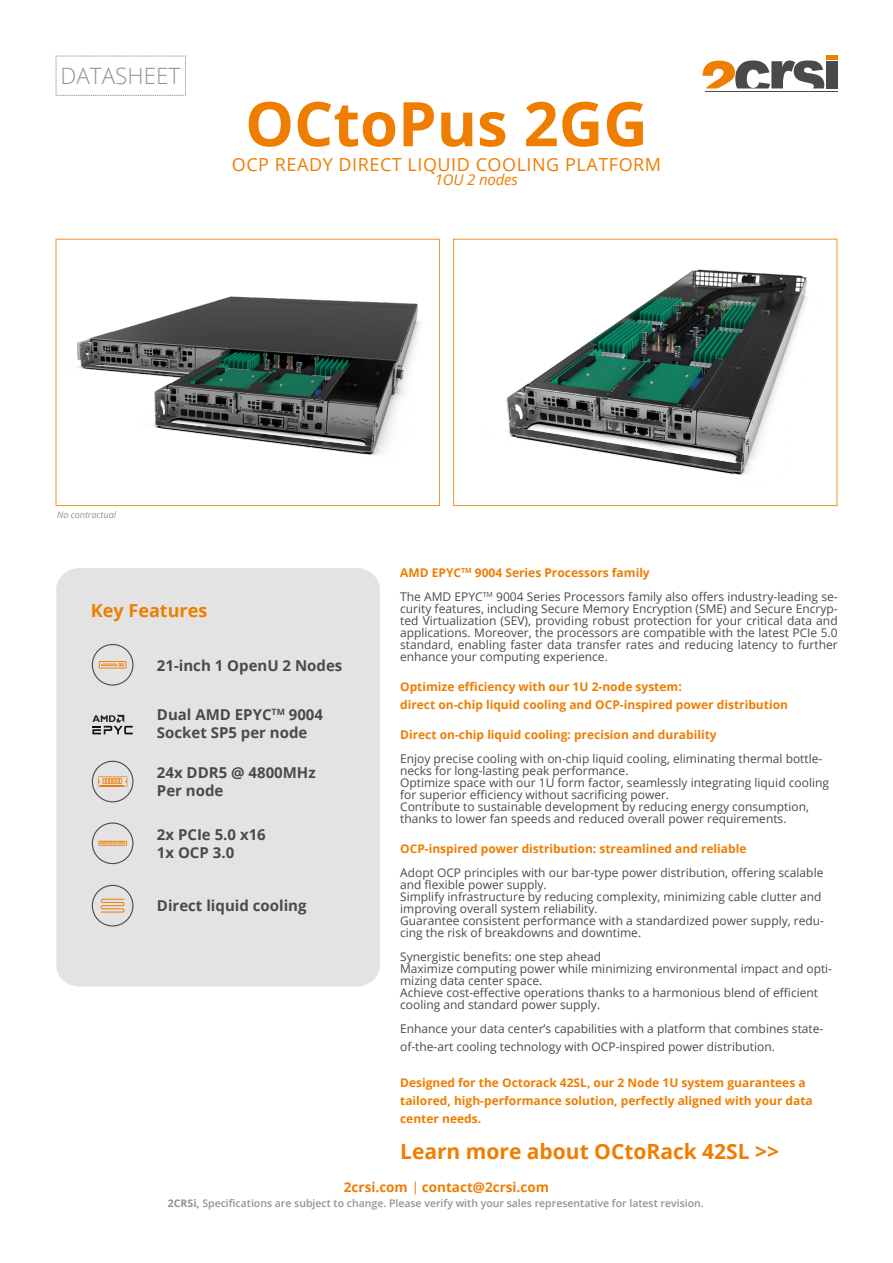
<style>
.page{position:relative;width:893px;height:1263px;background:#fff}
.page>*{position:absolute;margin:0;border:0;box-sizing:border-box;transform-origin:0 0}
.t1{font:700 61.5px "Open Sans";color:#ef7d00}
.t2{font:300 22.5px "Open Sans";color:#929292}
.t3{font:700 21px "Open Sans";color:#ef7d00}
.t4{font:18px "Open Sans";letter-spacing:.03em;color:#ef7d00}
.t5{font:700 18px "Open Sans";color:#ef7d00}
.t6{font:700 15px/18px "Open Sans";color:#4a4a49}
.t7{font:italic 15px "Open Sans";letter-spacing:-.01em;color:#ef7d00}
.t8{font:700 13.5px "Open Sans";color:#ef7d00}
.t9{font:12px/12px "Open Sans";color:#4a4a49}
.t10{font:700 12px/18px "Open Sans";color:#ef7d00}
.t11{font:600 10.5px "Open Sans";color:#929292}
.t12{font:italic 9px "Open Sans";color:#929292}
.s1{font-weight:700;color:#ef7d00}
.s2{font-weight:700}
</style>
<div class="page">
<div style="left:56px;top:568px;width:324px;height:418px;background:#e3e3e3;border-radius:22px"></div>
<svg style="left:56px;top:56px;width:130px;height:40px"></svg>
<div style="left:826px;top:61px;width:12px;height:27px;background:#4a4a4a"></div>
<div style="left:826px;top:55px;width:12px;height:5px;background:#f07d00"></div>
<svg style="left:703px;top:60px;width:121px;height:28px"></svg>
<hr style="left:705px;top:91px;width:133px;height:1px;background:#4a4a4a">
<svg style="left:415px;top:1181px;width:1px;height:13px"></svg>
<svg style="left:99px;top:661px;width:27px;height:7px"></svg>
<div style="left:92px;top:644px;width:41px;height:42px;border:1px solid #4a4a49;border-radius:50%"></div>
<svg style="left:92px;top:715px;width:41px;height:19px"></svg>
<div style="left:92px;top:761px;width:41px;height:41px;border:1px solid #4a4a49;border-radius:50%"></div>
<svg style="left:98px;top:776px;width:29px;height:11px"></svg>
<div style="left:92px;top:822px;width:41px;height:42px;border:1px solid #4a4a49;border-radius:50%"></div>
<svg style="left:98px;top:841px;width:29px;height:5px"></svg>
<svg style="left:101px;top:899px;width:23px;height:13px"></svg>
<div style="left:92px;top:885px;width:41px;height:41px;border:1px solid #4a4a49;border-radius:50%"></div>
<img style="left:76px;top:296px;width:345px;height:159px">
<div style="left:56px;top:239px;width:384px;height:267px;border:1px solid #ee902c"></div>
<img style="left:506px;top:269px;width:301px;height:206px">
<div style="left:453px;top:239px;width:384px;height:267px;border:1px solid #ee902c"></div>
<h2 class="t2" style="left:61px;top:61px;width:121px">DATASHEET</h2>
<h1 class="t1" style="left:245px;top:80px;width:404px">OCtoPus 2GG</h1>
<h3 class="t4" style="left:232px;top:152px;width:431px">OCP READY DIRECT LIQUID COOLING PLATFORM</h3>
<p class="t7" style="left:435px;top:169px;width:85px">1OU 2 nodes</p>
<p class="t12" style="left:57px;top:509px;width:61px">No contractual</p>
<h3 class="t5" style="left:91px;top:598px;width:118px">Key Features</h3>
<p class="t6" style="left:157px;top:656px;width:187px">21-inch 1 OpenU 2 Nodes</p>
<p class="t6" style="left:157px;top:705px;width:168px">Dual AMD EPYC<sup>TM</sup> 9004<br>Socket SP5 per node</p>
<p class="t6" style="left:157px;top:763px;width:160px">24x DDR5 @ 4800MHz<br>Per node</p>
<p class="t6" style="left:157px;top:825px;width:110px">2x PCIe 5.0 x16<br>1x OCP 3.0</p>
<p class="t6" style="left:157px;top:896px;width:151px">Direct liquid cooling</p>
<p class="t9" style="left:400px;top:560px;width:439px;line-height:24px"><span class="s1">AMD EPYC</span><sup>TM</sup> <span class="s1">9004 Series Processors family<br></span>The AMD EPYC<sup>TM</sup> 9004 Series Processors family also offers industry-leading se-</p>
<p class="t9" style="left:400px;top:602px;width:439px;text-align:justify">curity features, including Secure Memory Encryption (SME) and Secure Encryp&shy;ted Virtualization (SEV), providing robust protection for your critical data and applications. Moreover, the processors are compatible with the latest PCIe 5.0 standard, enabling faster data transfer rates and reducing latency to further enhance your computing experience.</p>
<p class="t10" style="left:400px;top:677px;width:389px">Optimize efficiency with our 1U 2-node system:<br>direct on-chip liquid cooling and OCP-inspired power distribution</p>
<p class="t10" style="left:400px;top:725px;width:318px">Direct on-chip liquid cooling: precision and durability</p>
<p class="t9" style="left:400px;top:752px;width:430px">Enjoy precise cooling with on-chip liquid cooling, eliminating thermal bottle&shy;necks for long-lasting peak performance.<br>Optimize space with our 1U form factor, seamlessly integrating liquid cooling for superior efficiency without sacrificing power.<br>Contribute to sustainable development by reducing energy consumption, thanks to lower fan speeds and reduced overall power requirements.</p>
<p class="t10" style="left:400px;top:839px;width:348px">OCP-inspired power distribution: streamlined and reliable</p>
<p class="t9" style="left:400px;top:866px;width:425px">Adopt OCP principles with our bar-type power distribution, offering scalable and flexible power supply.<br>Simplify infrastructure by reducing complexity, minimizing cable clutter and improving overall system reliability.<br>Guarantee consistent performance with a standardized power supply, redu&shy;cing the risk of breakdowns and downtime.</p>
<p class="t9" style="left:400px;top:950px;width:433px">Synergistic benefits: one step ahead<br>Maximize computing power while minimizing environmental impact and opti&shy;mizing data center space.<br>Achieve cost-effective operations thanks to a harmonious blend of efficient cooling and standard power supply.</p>
<p class="t9" style="left:400px;top:1019px;width:425px;line-height:18px">Enhance your data center’s capabilities with a platform that combines state&shy;of-the-art cooling technology with OCP-inspired power distribution.</p>
<p class="t10" style="left:400px;top:1073px;width:414px">Designed for the Octorack 42SL, our 2 Node 1U system guarantees a tailored, high-performance solution, perfectly aligned with your data center needs.</p>
<h3 class="t3" style="left:400px;top:1136px;width:381px">Learn more about OCtoRack 42SL &gt;&gt;</h3>
<p class="t8" style="left:344px;top:1177px;width:207px">2crsi.com contact@2crsi.com</p>
<p class="t11" style="left:168px;top:1196px;width:537px"><span class="s2">2CRSi,</span> Specifications are subject to change. Please verify with your sales representative for latest revision.</p>
</div>
